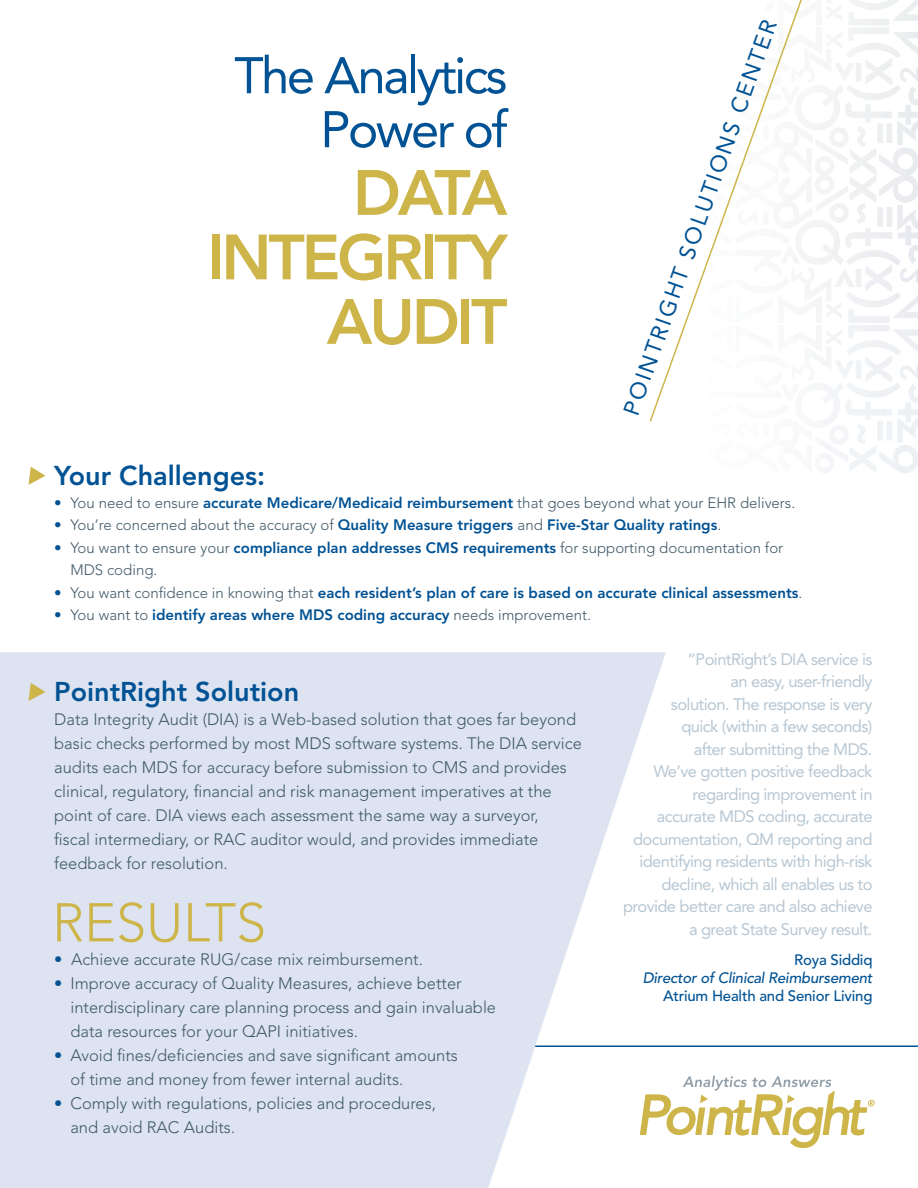
<style>
.page{position:relative;width:918px;height:1188px;background:#fff}
.page>*{position:absolute;margin:0;border:0;box-sizing:border-box;transform-origin:0 0}
.t1{font:800 63.3px/64.5px "Avenir LT Std";letter-spacing:-.05em;color:#cdb54a;text-align:right}
.t2{font:300 54px "Avenir LT Std";color:#cdb54a}
.t3{font:51px/54px "Avenir";letter-spacing:-.05em;color:#005294;text-align:right}
.t4{font:800 27px "Avenir LT Std";color:#005294}
.t5{font:22.5px "Avenir";color:#005294}
.t6{font:300 16.5px/24px "Avenir LT Std";color:#405968}
.t7{font:16.5px/22.5px "Avenir LT Std";letter-spacing:-.035em;color:#b7c7d3;text-align:right}
.t8{font:800 15px "Avenir LT Std";color:#005294}
.t9{font:300 15px/22.5px "Avenir LT Std";color:#405968}
.t10{font:500 15px "Avenir LT Std";letter-spacing:-.015em;color:#005294}
.t11{font:italic 500 15px "Avenir LT Std";letter-spacing:-.015em;color:#005294}
.s1{color:#005294}
.s2{font-weight:800;color:#005294}
.s3{font-weight:300}
.s4{font-weight:300;color:#405968}
</style>
<div class="page">
<hr style="left:207px;top:1046px;width:711px;height:1px;background:#005294">
<svg style="left:0;top:652px;width:666px;height:536px;background:#e1e6f1"></svg>
<svg style="left:640px;top:1076px;width:235px;height:73px"></svg>
<img style="left:811px;top:0;width:107px;height:407px">
<svg style="left:29px;top:467px;width:16px;height:18px"></svg>
<svg style="left:29px;top:683px;width:16px;height:18px"></svg>
<svg style="left:649px;top:0;width:162px;height:423px"></svg>
<h3 class="t3" style="left:234px;top:53px;width:275px">The Analytics<br>Power of</h3>
<h1 class="t1" style="left:207px;top:166px;width:302px">DATA<br>INTEGRITY<br>AUDIT</h1>
<h3 class="t5" style="left:620px;top:410px;width:419px;rotate:-70deg">POINTRIGHT SOLUTIONS CENTER</h3>
<h3 class="t4" style="left:54px;top:465px;width:213px">Your Challenges:</h3>
<p class="t9" style="left:54px;top:493px;width:743px"><span class="s1">•</span> You need to ensure <span class="s2">accurate Medicare/Medicaid reimbursement</span> that goes beyond what your EHR delivers.</p>
<p class="t8" style="left:54px;top:519px;width:669px"><span class="s3">•</span> <span class="s4">You’re concerned about the accuracy of</span> Quality Measure triggers <span class="s4">and</span> Five-Star Quality ratings<span class="s4">.</span></p>
<p class="t9" style="left:70px;top:538px;width:714px;text-indent:-16px"><span class="s1">•</span> You want to ensure your <span class="s2">compliance plan addresses CMS requirements</span> for supporting documentation for<br>MDS coding.</p>
<p class="t8" style="left:54px;top:586px;width:750px"><span class="s3">•</span> <span class="s4">You want confidence in knowing that</span> each resident’s plan of care is based on accurate clinical assessments<span class="s4">.</span></p>
<p class="t8" style="left:54px;top:609px;width:538px"><span class="s3">•</span> <span class="s4">You want to</span> identify areas where MDS coding accuracy <span class="s4">needs improvement.</span></p>
<h3 class="t4" style="left:54px;top:681px;width:246px">PointRight Solution</h3>
<p class="t6" style="left:54px;top:709px;width:529px">Data Integrity Audit (DIA) is a Web-based solution that goes far beyond basic checks performed by most MDS software systems. The DIA service audits each MDS for accuracy before submission to CMS and provides clinical, regulatory, financial and risk management imperatives at the point of care. DIA views each assessment the same way a surveyor,<br>fiscal intermediary, or RAC auditor would, and provides immediate feedback for resolution.</p>
<h2 class="t2" style="left:52px;top:901px;width:216px">RESULTS</h2>
<p class="t6" style="left:54px;top:949px;width:370px"><span class="s1">•</span> Achieve accurate RUG/case mix reimbursement.</p>
<p class="t6" style="left:70px;top:973px;width:427px;text-indent:-16px"><span class="s1">•</span> Improve accuracy of Quality Measures, achieve better interdisciplinary care planning process and gain invaluable data resources for your QAPI initiatives.</p>
<p class="t6" style="left:70px;top:1045px;width:389px;text-indent:-16px"><span class="s1">•</span> Avoid fines/deficiencies and save significant amounts of time and money from fewer internal audits.</p>
<p class="t6" style="left:70px;top:1093px;width:367px;text-indent:-16px"><span class="s1">•</span> Comply with regulations, policies and procedures, and avoid RAC Audits.</p>
<p class="t7" style="left:623px;top:649px;width:251px">“PointRight’s DIA service is<br>an easy, user-friendly<br>solution. The response is very<br>quick (within a few seconds)<br>after submitting the MDS.<br>We’ve gotten positive feedback regarding improvement in<br>accurate MDS coding, accurate documentation, QM reporting and identifying residents with high-risk decline, which all enables us to provide better care and also achieve a great State Survey result.</p>
<p class="t10" style="left:794px;top:952px;width:80px">Roya Siddiq</p>
<p class="t11" style="left:643px;top:969px;width:231px">Director of Clinical Reimbursement</p>
<p class="t10" style="left:663px;top:988px;width:211px">Atrium Health and Senior Living</p>
</div>
